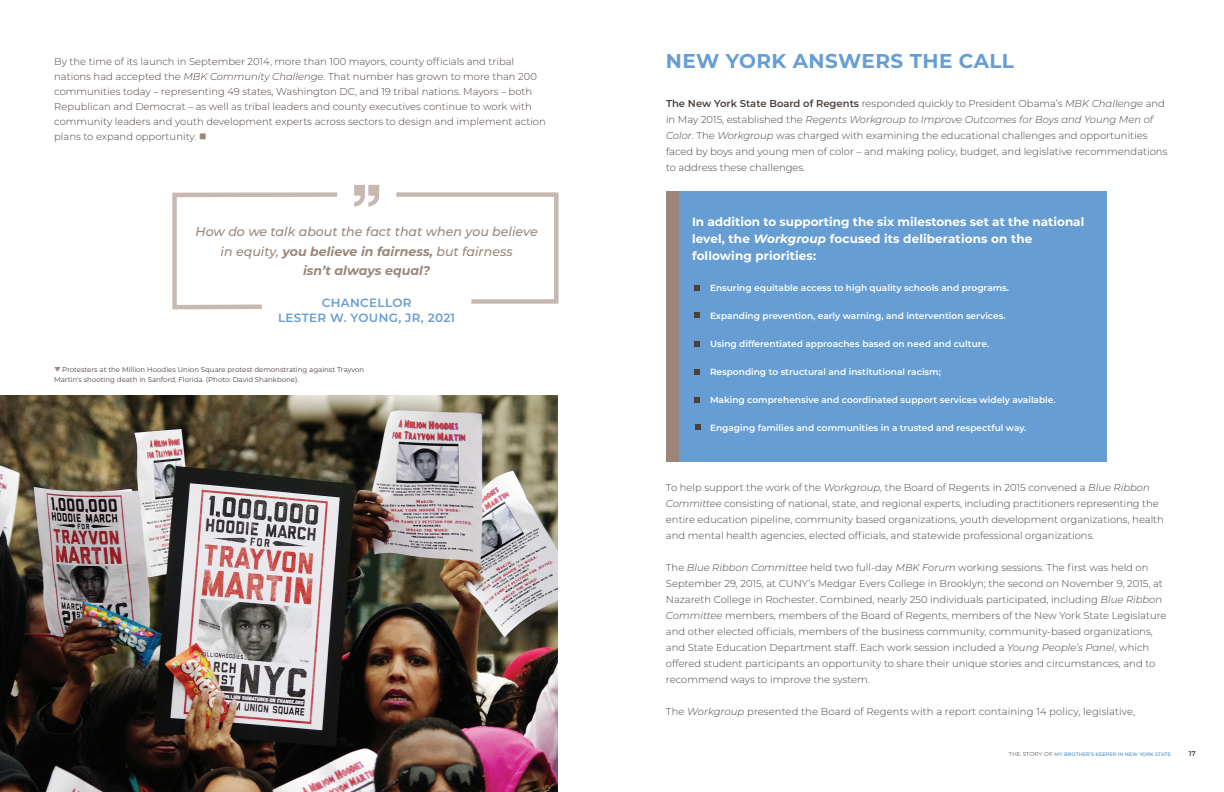
<style>
.page{position:relative;width:1224px;height:792px;background:#fff}
.page>*{position:absolute;margin:0;border:0;box-sizing:border-box;transform-origin:0 0}
.t1{font:700 20px "Montserrat";letter-spacing:.02em;color:#669ed4}
.t2{font:italic 500 12.6px/19.8px "Montserrat";color:#9b8679;text-align:center}
.t3{font:700 12px/17px "Montserrat";letter-spacing:.005em;color:#fff}
.t4{font:600 12px/15.3px "Montserrat";letter-spacing:.025em;color:#669ed4;text-align:center}
.t5{font:300 10px/16px "Montserrat";color:#4b403a}
.t6{font:600 9px "Montserrat";color:#fff}
.t7{font:7px/10px "Montserrat";color:#4b403a}
.t8{font:600 7px "Montserrat";color:#4b403a}
.t9{font:600 5px "Montserrat";color:#669ed4}
.s1{font-style:italic}
.s2{color:#9b8679}
.s3{font-weight:700}
.s4{font-weight:600}
.s5{font-weight:300;font-size:7px;color:#4b403a}
</style>
<div class="page">
<div style="left:666px;top:191px;width:441px;height:271px;background:#669ed4"></div>
<svg style="left:696px;top:425px;width:5px;height:5px"></svg>
<svg style="left:695px;top:397px;width:5px;height:6px"></svg>
<svg style="left:695px;top:369px;width:5px;height:6px"></svg>
<svg style="left:695px;top:341px;width:5px;height:6px"></svg>
<svg style="left:695px;top:313px;width:5px;height:5px"></svg>
<svg style="left:695px;top:285px;width:5px;height:6px"></svg>
<div style="left:666px;top:191px;width:12px;height:271px;background:#9b8679"></div>
<svg style="left:354px;top:185px;width:25px;height:21px"></svg>
<svg style="left:172px;top:192px;width:166px;height:118px"></svg>
<svg style="left:396px;top:192px;width:163px;height:112px"></svg>
<img style="left:0;top:395px;width:558px;height:397px">
<p class="t5" style="left:54px;top:53px;width:493px;line-height:15px">By the time of its launch in September 2014, more than 100 mayors, county offcials and tribal nations had accepted the <span class="s1">MBK Community Challenge</span>. That number has grown to more than 200 communities today – representing 49 states, Washington DC, and 19 tribal nations. Mayors – both Republican and Democrat – as well as tribal leaders and county executives continue to work with community leaders and youth development experts across sectors to design and implement action plans to expand opportunity. <span class="s2">■</span></p>
<p class="t2" style="left:196px;top:221px;width:344px">How do we talk about the fact that when you believe in equity, <span class="s3">you believe in fairness,</span> but fairness<br><span class="s3">isn’t always equal?</span></p>
<p class="t4" style="left:278px;top:295px;width:179px">CHANCELLOR<br>LESTER W. YOUNG, JR, 2021</p>
<p class="t7" style="left:54px;top:364px;width:312px"><span class="s2">❑</span> Protesters at the Million Hoodies Union Square protest demonstrating against Trayvon<br>Martin's shooting death in Sanford, Florida. (Photo: David Shankbone).</p>
<h2 class="t1" style="left:666px;top:47px;width:350px">NEW YORK ANSWERS THE CALL</h2>
<p class="t5" style="left:666px;top:95px;width:503px"><span class="s4">The New York State Board of Regents</span> responded quickly to President Obama’s <span class="s1">MBK Challenge</span> and in May 2015, established the <span class="s1">Regents Workgroup to Improve Outcomes for Boys and Young Men of Color</span>. The <span class="s1">Workgroup</span> was charged with examining the educational challenges and opportunities faced by boys and young men of color – and making policy, budget, and legislative recommendations to address these challenges.</p>
<p class="t3" style="left:692px;top:212px;width:394px">In addition to supporting the six milestones set at the national level, the <span class="s1">Workgroup</span> focused its deliberations on the following priorities:</p>
<p class="t6" style="left:710px;top:281px;width:301px">Ensuring equitable access to high quality schools and programs.</p>
<p class="t6" style="left:710px;top:309px;width:297px">Expanding prevention, early warning, and intervention services.</p>
<p class="t6" style="left:710px;top:337px;width:281px">Using differentiated approaches based on need and culture.</p>
<p class="t6" style="left:710px;top:365px;width:232px">Responding to structural and institutional racism;</p>
<p class="t6" style="left:710px;top:393px;width:347px">Making comprehensive and coordinated support services widely available.</p>
<p class="t6" style="left:710px;top:421px;width:318px">Engaging families and communities in a trusted and respectful way.</p>
<p class="t5" style="left:666px;top:479px;width:499px">To help support the work of the <span class="s1">Workgroup</span>, the Board of Regents in 2015 convened a <span class="s1">Blue Ribbon Committee</span> consisting of national, state, and regional experts, including practitioners representing the entire education pipeline, community based organizations, youth development organizations, health and mental health agencies, elected offcials, and statewide professional organizations.</p>
<p class="t5" style="left:666px;top:559px;width:502px">The <span class="s1">Blue Ribbon Committee</span> held two full-day <span class="s1">MBK Forum</span> working sessions. The frst was held on September 29, 2015, at CUNY’s Medgar Evers College in Brooklyn; the second on November 9, 2015, at Nazareth College in Rochester. Combined, nearly 250 individuals participated, including <span class="s1">Blue Ribbon Committee</span> members, members of the Board of Regents, members of the New York State Legislature and other elected offcials, members of the business community, community-based organizations, and State Education Department staff. Each work session included a <span class="s1">Young People’s Panel</span>, which offered student participants an opportunity to share their unique stories and circumstances, and to recommend ways to improve the system.</p>
<p class="t5" style="left:666px;top:703px;width:471px">The <span class="s1">Workgroup</span> presented the Board of Regents with a report containing 14 policy, legislative,</p>
<p class="t9" style="left:1009px;top:751px;width:164px"><span class="s5">the story of</span> MY BROTHER’S KEEPER IN NEW YORK STATE</p>
<p class="t8" style="left:1189px;top:748px;width:8px">17</p>
</div>
